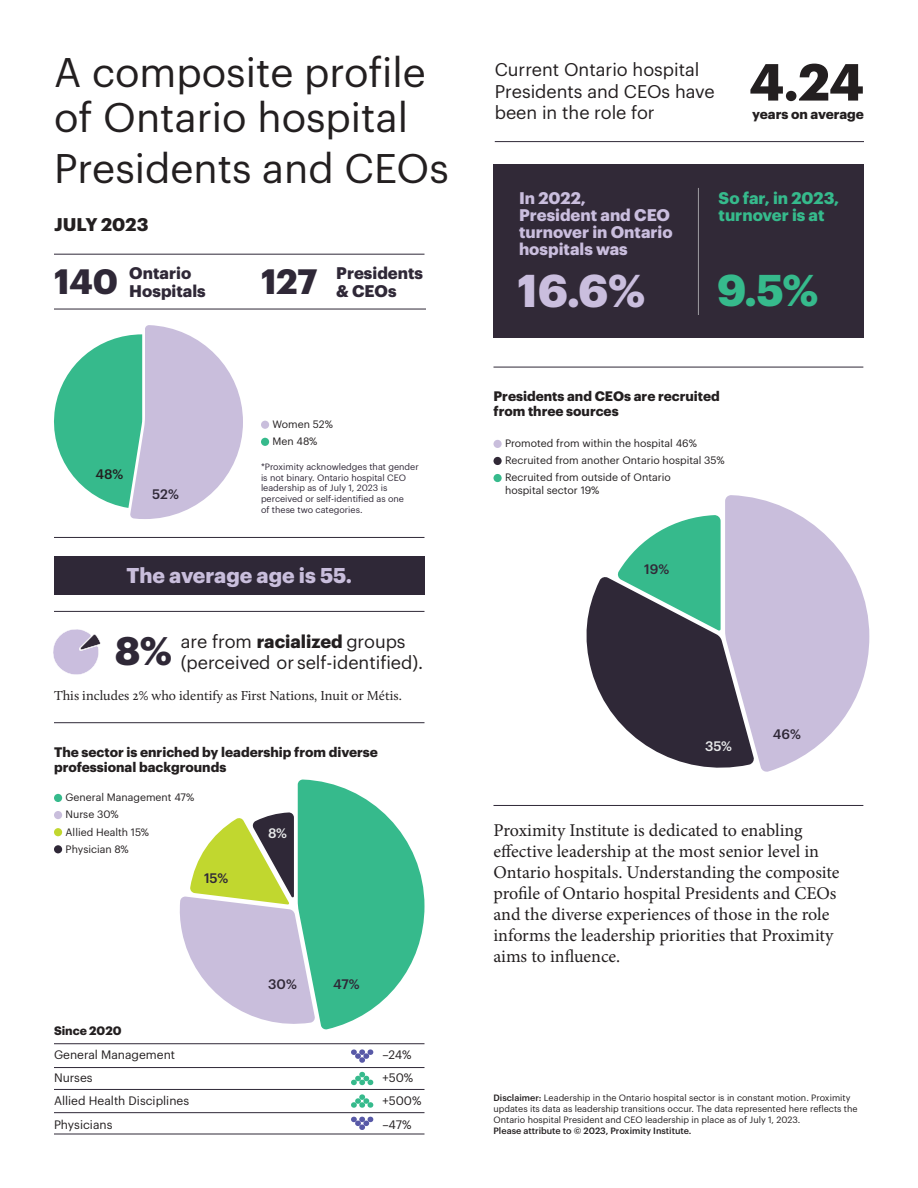
<style>
.page{position:relative;width:918px;height:1188px;background:#fff}
.page>*{position:absolute;margin:0;border:0;box-sizing:border-box;transform-origin:0 0}
.t1{font:700 51px "Graphik";color:#231f20}
.t2{font:700 45px "Graphik";color:#cabede}
.t3{font:700 43.5px "Graphik";color:#36ba8c}
.t4{font:40.5px/45px "Graphik";color:#231f20}
.t5{font:700 39px "Graphik";color:#2f2837}
.t6{font:700 34.5px "Graphik";letter-spacing:-.005em;color:#2f2837}
.t7{font:700 21px "Graphik";color:#c9bedc}
.t8{font:18px/21px "Minion Pro";color:#231f20}
.t9{font:18px/21.6px "Graphik";color:#231f20}
.t10{font:700 18px "Graphik";letter-spacing:.005em;color:#231f20}
.t11{font:700 16.5px/16.8px "Graphik";color:#cabede}
.t12{font:700 16.5px/18px "Graphik";color:#2f2837}
.t13{font:700 16.5px/16.8px "Graphik";color:#36ba8c}
.t14{font:700 13.5px/15px "Graphik";color:#231f20}
.t15{font:13.5px "Calluna";color:#231f20}
.t16{font:500 13.5px "Graphik";color:#2f2837}
.t17{font:500 13.5px "Graphik";color:#312937}
.t18{font:500 13.5px "Graphik";color:#e9eaeb}
.t19{font:500 13.5px "Graphik";color:#231f20}
.t20{font:12px "Graphik";color:#231f20}
.t21{font:700 12px "Graphik";color:#231f20}
.t22{font:10.5px/12.6px "Graphik";color:#231f20}
.t23{font:9px/10.8px "Graphik";color:#231f20}
.t24{font:9px/10.8px "Graphik";color:#2f2837}
.s1{font-weight:700}
.s2{font-weight:500}
</style>
<div class="page">
<svg style="left:179px;top:779px;width:245px;height:251px"></svg>
<svg style="left:54px;top:325px;width:189px;height:194px"></svg>
<div style="left:494px;top:164px;width:370px;height:174px;background:#312937"></div>
<div style="left:54px;top:556px;width:370px;height:39px;background:#2f2837"></div>
<hr style="left:54px;top:254px;width:370px;height:1px;background:#2f2837">
<hr style="left:54px;top:309px;width:372px;height:1px;background:#2f2837">
<hr style="left:54px;top:537px;width:370px;height:1px;background:#2f2837">
<hr style="left:495px;top:141px;width:369px;height:1px;background:#2f2837">
<hr style="left:494px;top:367px;width:369px;height:1px;background:#2f2837">
<hr style="left:494px;top:805px;width:369px;height:1px;background:#2f2837">
<hr style="left:54px;top:1043px;width:370px;height:1px;background:#2f2837">
<hr style="left:54px;top:1067px;width:370px;height:1px;background:#2f2837">
<hr style="left:54px;top:1089px;width:370px;height:1px;background:#2f2837">
<hr style="left:54px;top:1112px;width:370px;height:1px;background:#2f2837">
<hr style="left:54px;top:1134px;width:370px;height:1px;background:#2f2837">
<hr style="left:54px;top:722px;width:370px;height:1px;background:#2f2837">
<hr style="left:54px;top:611px;width:370px;height:1px;background:#2f2837">
<div style="left:261px;top:421px;width:8px;height:8px;background:#c9bedc;border-radius:50%"></div>
<div style="left:261px;top:438px;width:8px;height:8px;background:#36ba8c;border-radius:50%"></div>
<div style="left:54px;top:794px;width:8px;height:8px;background:#36ba8c;border-radius:50%"></div>
<div style="left:54px;top:828px;width:8px;height:8px;background:#c1d72f;border-radius:50%"></div>
<div style="left:54px;top:811px;width:8px;height:8px;background:#c9bedc;border-radius:50%"></div>
<div style="left:54px;top:845px;width:8px;height:8px;background:#2f2837;border-radius:50%"></div>
<div style="left:494px;top:440px;width:8px;height:8px;background:#c9bedc;border-radius:50%"></div>
<div style="left:494px;top:457px;width:8px;height:8px;background:#312937;border-radius:50%"></div>
<div style="left:494px;top:474px;width:8px;height:8px;background:#36ba8c;border-radius:50%"></div>
<svg style="left:351px;top:1049px;width:23px;height:14px"></svg>
<svg style="left:351px;top:1116px;width:23px;height:14px"></svg>
<svg style="left:351px;top:1094px;width:23px;height:14px"></svg>
<svg style="left:351px;top:1072px;width:23px;height:13px"></svg>
<svg style="left:586px;top:495px;width:283px;height:277px"></svg>
<svg style="left:53px;top:629px;width:48px;height:46px"></svg>
<hr style="left:698px;top:188px;width:1px;height:127px;background:#e9e9ea">
<p class="t4" style="left:54px;top:47px;width:373px">A composite profile of Ontario hospital</p>
<p class="t4" style="left:54px;top:142px;width:396px">Presidents and CEOs</p>
<p class="t10" style="left:54px;top:211px;width:96px">JULY 2023</p>
<p class="t12" style="left:129px;top:263px;width:78px">Ontario<br>Hospitals</p>
<p class="t12" style="left:336px;top:263px;width:88px">Presidents &amp; CEOs</p>
<p class="t6" style="left:54px;top:255px;width:65px">140</p>
<p class="t6" style="left:261px;top:255px;width:58px">127</p>
<p class="t19" style="left:95px;top:464px;width:29px">48%</p>
<p class="t16" style="left:152px;top:484px;width:28px">52%</p>
<p class="t22" style="left:273px;top:417px;width:62px">Women 52%</p>
<p class="t22" style="left:273px;top:434px;width:46px">Men 48%</p>
<p class="t24" style="left:261px;top:460px;width:159px">*Proximity acknowledges that gender is not binary. Ontario hospital CEO leadership as of July 1, 2023 is perceived or self-identified as one<br>of these two categories.</p>
<p class="t7" style="left:127px;top:559px;width:227px">The average age is 55.</p>
<p class="t9" style="left:181px;top:629px;width:244px">are from <span class="s1">racialized</span> groups (perceived or self-identified).</p>
<p class="t15" style="left:54px;top:687px;width:349px">This includes 2% who identify as First Nations, Inuit or Métis.</p>
<p class="t5" style="left:115px;top:621px;width:59px">8%</p>
<p class="t14" style="left:54px;top:744px;width:325px">The sector is enriched by leadership from diverse professional backgrounds</p>
<p class="t22" style="left:66px;top:790px;width:130px">General Management 47%</p>
<p class="t22" style="left:66px;top:807px;width:55px">Nurse 30%</p>
<p class="t22" style="left:66px;top:825px;width:85px">Allied Health 15%</p>
<p class="t22" style="left:66px;top:842px;width:65px">Physician 8%</p>
<p class="t16" style="left:204px;top:868px;width:26px">15%</p>
<p class="t18" style="left:268px;top:823px;width:21px">8%</p>
<p class="t17" style="left:268px;top:974px;width:30px">30%</p>
<p class="t16" style="left:333px;top:974px;width:28px">47%</p>
<p class="t21" style="left:54px;top:1022px;width:69px">Since 2020</p>
<p class="t20" style="left:54px;top:1045px;width:123px">General Management</p>
<p class="t20" style="left:382px;top:1045px;width:30px">–24%</p>
<p class="t20" style="left:54px;top:1069px;width:40px">Nurses</p>
<p class="t20" style="left:382px;top:1069px;width:32px">+50%</p>
<p class="t20" style="left:54px;top:1092px;width:137px">Allied Health Disciplines</p>
<p class="t20" style="left:382px;top:1092px;width:40px">+500%</p>
<p class="t20" style="left:54px;top:1116px;width:60px">Physicians</p>
<p class="t20" style="left:382px;top:1116px;width:31px">–47%</p>
<p class="t9" style="left:495px;top:57px;width:222px">Current Ontario hospital<br>Presidents and CEOs have been in the role for</p>
<p class="t1" style="left:750px;top:43px;width:116px">4.24</p>
<p class="t14" style="left:752px;top:106px;width:113px">years on average</p>
<p class="t11" style="left:519px;top:188px;width:155px">In 2022,<br>President and CEO turnover in Ontario hospitals was</p>
<p class="t13" style="left:719px;top:188px;width:122px">So far, in 2023, turnover is at</p>
<p class="t2" style="left:518px;top:256px;width:129px">16.6%</p>
<p class="t3" style="left:717px;top:256px;width:103px">9.5%</p>
<p class="t14" style="left:494px;top:388px;width:228px">Presidents and CEOs are recruited from three sources</p>
<p class="t22" style="left:505px;top:436px;width:193px">Promoted from within the hospital 46%</p>
<p class="t22" style="left:505px;top:453px;width:221px">Recruited from another Ontario hospital 35%</p>
<p class="t22" style="left:505px;top:470px;width:167px">Recruited from outside of Ontario hospital sector 19%</p>
<p class="t17" style="left:644px;top:559px;width:26px">19%</p>
<p class="t18" style="left:705px;top:736px;width:28px">35%</p>
<p class="t16" style="left:773px;top:723px;width:30px">46%</p>
<p class="t8" style="left:494px;top:820px;width:348px">Proximity Institute is dedicated to enabling effective leadership at the most senior level in Ontario hospitals. Understanding the composite profile of Ontario hospital Presidents and CEOs and the diverse experiences of those in the role informs the leadership priorities that Proximity aims to influence.</p>
<p class="t23" style="left:494px;top:1092px;width:366px"><span class="s2">Disclaimer:</span> Leadership in the Ontario hospital sector is in constant motion. Proximity updates its data as leadership transitions occur. The data represented here reflects the Ontario hospital President and CEO leadership in place as of July 1, 2023.<br><span class="s2">Please attribute to © 2023, Proximity Institute.</span></p>
</div>
